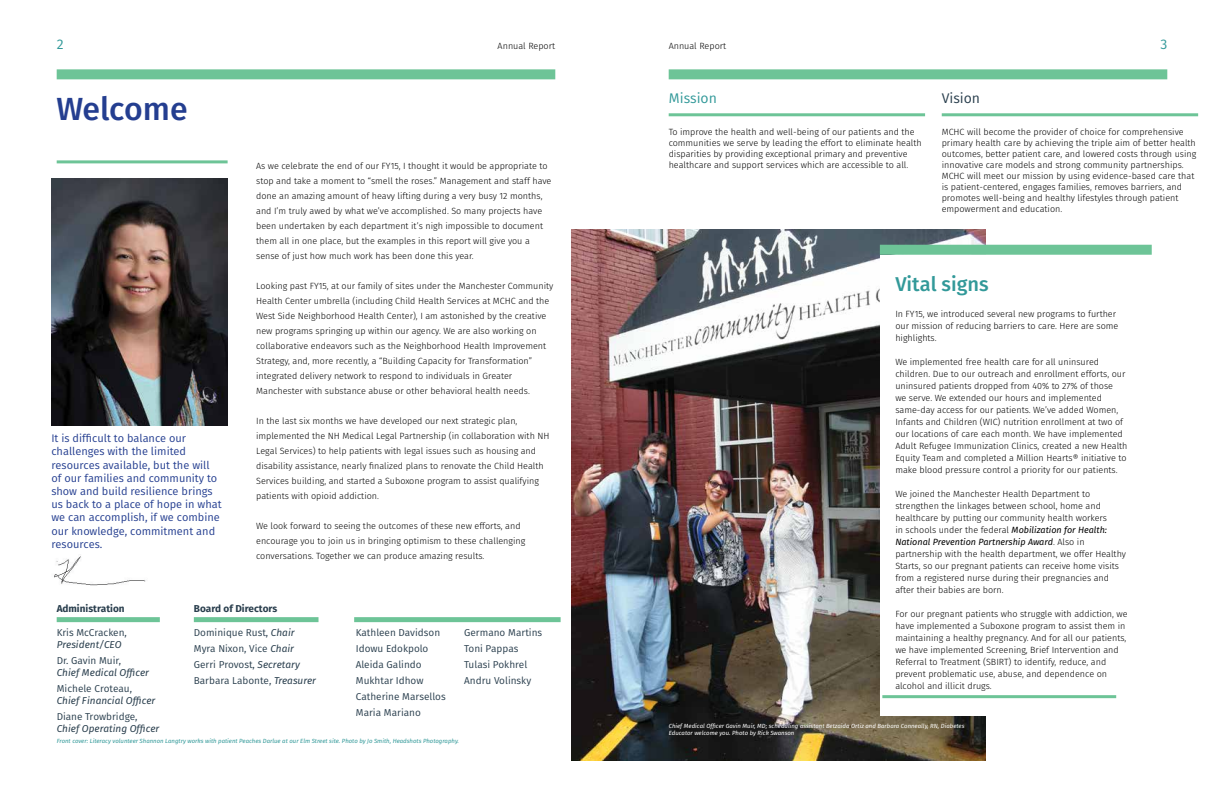
<style>
.page{position:relative;width:1224px;height:792px;background:#fff}
.page>*{position:absolute;margin:0;border:0;box-sizing:border-box;transform-origin:0 0}
.t1{font:500 32px "Fira Sans";letter-spacing:-.005em;color:#243e90}
.t2{font:500 20px "Fira Sans";color:#329999}
.t3{font:14px "Fira Sans";color:#329999}
.t4{font:14px "Fira Sans";color:#293e4d}
.t5{font:11px/13.2px "Fira Sans";color:#243e90}
.t6{font:10px/16px "Fira Sans";color:#293e4d}
.t7{font:italic 10px "Fira Sans";color:#293e4d}
.t8{font:700 10px "Fira Sans";color:#293e4d}
.t9{font:300 9px/12px "Fira Sans";color:#000}
.t10{font:italic 6px/7.2px "Fira Sans";color:#fff}
.t11{font:italic 6px "Fira Sans";color:#329999}
.s1{font-style:italic}
.s2{font-weight:400;font-style:italic}
</style>
<div class="page">
<img style="left:572px;top:230px;width:413px;height:530px">
<div style="left:880px;top:255px;width:272px;height:461px;background:#fff"></div>
<div style="left:880px;top:245px;width:272px;height:10px;background:#6dc497"></div>
<hr style="left:882px;top:695px;width:234px;height:3px;background:#6dc497">
<img style="left:51px;top:179px;width:177px;height:246px">
<img style="left:54px;top:556px;width:92px;height:30px">
<div style="left:57px;top:617px;width:103px;height:5px;background:#6dc497"></div>
<div style="left:194px;top:617px;width:125px;height:5px;background:#6dc497"></div>
<div style="left:354px;top:617px;width:207px;height:5px;background:#6dc497"></div>
<hr style="left:57px;top:160px;width:171px;height:3px;background:#6dc497">
<hr style="left:669px;top:113px;width:256px;height:3px;background:#6dc497">
<hr style="left:942px;top:113px;width:256px;height:3px;background:#6dc497">
<div style="left:57px;top:69px;width:498px;height:10px;background:#6dc497"></div>
<div style="left:669px;top:69px;width:498px;height:10px;background:#6dc497"></div>
<h3 class="t3" style="left:57px;top:34px;width:8px">2</h3>
<p class="t9" style="left:498px;top:40px;width:59px">Annual Report</p>
<p class="t9" style="left:669px;top:40px;width:59px">Annual Report</p>
<h3 class="t3" style="left:1160px;top:34px;width:8px">3</h3>
<h1 class="t1" style="left:57px;top:83px;width:133px">Welcome</h1>
<p class="t5" style="left:51px;top:432px;width:172px">It is difficult to balance our challenges with the limited resources available, but the will of our families and community to show and build resilience brings us back to a place of hope in what we can accomplish, if we combine our knowledge, commitment and resources.</p>
<p class="t9" style="left:256px;top:158px;width:297px;line-height:15px">As we celebrate the end of our FY15, I thought it would be appropriate to stop and take a moment to “smell the roses.” Management and staff have done an amazing amount of heavy lifting during a very busy 12 months, and I’m truly awed by what we’ve accomplished. So many projects have been undertaken by each department it’s nigh impossible to document them all in one place, but the examples in this report will give you a sense of just how much work has been done this year.</p>
<p class="t9" style="left:256px;top:278px;width:299px;line-height:15px">Looking past FY15, at our family of sites under the Manchester Community Health Center umbrella (including Child Health Services at MCHC and the West Side Neighborhood Health Center), I am astonished by the creative new programs springing up within our agency. We are also working on collaborative endeavors such as the Neighborhood Health Improvement Strategy, and, more recently, a “Building Capacity for Transformation” integrated delivery network to respond to individuals in Greater Manchester with substance abuse or other behavioral health needs.</p>
<p class="t9" style="left:256px;top:413px;width:295px;line-height:15px">In the last six months we have developed our next strategic plan, implemented the NH Medical Legal Partnership (in collaboration with NH Legal Services) to help patients with legal issues such as housing and disability assistance, nearly finalized plans to renovate the Child Health Services building, and started a Suboxone program to assist qualifying patients with opioid addiction.</p>
<p class="t9" style="left:256px;top:518px;width:271px;line-height:15px">We look forward to seeing the outcomes of these new efforts, and encourage you to join us in bringing optimism to these challenging conversations. Together we can produce amazing results.</p>
<p class="t8" style="left:57px;top:600px;width:69px">Administration</p>
<p class="t6" style="left:57px;top:625px;width:72px">Kris McCracken,</p>
<p class="t7" style="left:57px;top:637px;width:67px">President/CEO</p>
<p class="t6" style="left:57px;top:653px;width:66px">Dr. Gavin Muir,</p>
<p class="t7" style="left:57px;top:665px;width:94px">Chief Medical Officer</p>
<p class="t6" style="left:57px;top:681px;width:77px">Michele Croteau,</p>
<p class="t7" style="left:57px;top:693px;width:100px">Chief Financial Officer</p>
<p class="t6" style="left:57px;top:709px;width:82px">Diane Trowbridge,</p>
<p class="t7" style="left:57px;top:721px;width:104px">Chief Operating Officer</p>
<p class="t8" style="left:194px;top:600px;width:85px">Board of Directors</p>
<p class="t6" style="left:194px;top:625px;width:124px">Dominique Rust, <span class="s1">Chair<br></span>Myra Nixon, Vice <span class="s1">Chair<br></span>Gerri Provost, <span class="s1">Secretary<br></span>Barbara Labonte, <span class="s1">Treasurer</span></p>
<p class="t6" style="left:356px;top:624px;width:91px">Kathleen Davidson<br>Idowu Edokpolo<br>Aleida Galindo<br>Mukhtar Idhow<br>Catherine Marsellos<br>Maria Mariano</p>
<p class="t6" style="left:464px;top:624px;width:80px">Germano Martins<br>Toni Pappas<br>Tulasi Pokhrel<br>Andru Volinsky</p>
<p class="t11" style="left:57px;top:736px;width:404px">Front cover: Literacy volunteer Shannon Langtry works with patient Peaches Darlue at our Elm Street site. Photo by Jo Smith, Headshots Photography.</p>
<h3 class="t3" style="left:669px;top:88px;width:50px">Mission</h3>
<h3 class="t4" style="left:942px;top:88px;width:40px">Vision</h3>
<p class="t9" style="left:669px;top:126px;width:255px;line-height:11px">To improve the health and well-being of our patients and the communities we serve by leading the effort to eliminate health disparities by providing exceptional primary and preventive healthcare and support services which are accessible to all.</p>
<p class="t9" style="left:942px;top:126px;width:256px;line-height:11px">MCHC will become the provider of choice for comprehensive primary health care by achieving the triple aim of better health outcomes, better patient care, and lowered costs through using innovative care models and strong community partnerships.<br>MCHC will meet our mission by using evidence-based care that is patient-centered, engages families, removes barriers, and promotes well-being and healthy lifestyles through patient empowerment and education.</p>
<h2 class="t2" style="left:895px;top:268px;width:95px">Vital signs</h2>
<p class="t9" style="left:895px;top:308px;width:224px">In FY15, we introduced several new programs to further our mission of reducing barriers to care. Here are some highlights.</p>
<p class="t9" style="left:895px;top:356px;width:234px">We implemented free health care for all uninsured children. Due to our outreach and enrollment efforts, our uninsured patients dropped from 40% to 27% of those<br>we serve. We extended our hours and implemented same-day access for our patients. We’ve added Women, Infants and Children (WIC) nutrition enrollment at two of our locations of care each month. We have implemented Adult Refugee Immunization Clinics, created a new Health Equity Team and completed a Million Hearts® initiative to make blood pressure control a priority for our patients.</p>
<p class="t9" style="left:895px;top:488px;width:232px">We joined the Manchester Health Department to strengthen the linkages between school, home and healthcare by putting our community health workers<br>in schools under the federal <span class="s2">Mobilization for Health:<br>National Prevention Partnership Award</span>. Also in partnership with the health department, we offer Healthy Starts, so our pregnant patients can receive home visits from a registered nurse during their pregnancies and after their babies are born.</p>
<p class="t9" style="left:895px;top:608px;width:234px">For our pregnant patients who struggle with addiction, we have implemented a Suboxone program to assist them in maintaining a healthy pregnancy. And for all our patients, we have implemented Screening, Brief Intervention and Referral to Treatment (SBIRT) to identify, reduce, and prevent problematic use, abuse, and dependence on alcohol and illicit drugs.</p>
<p class="t10" style="left:669px;top:722px;width:297px">Chief Medical Officer Gavin Muir, MD; scheduling assistant Betzaida Ortiz and Barbara Conneally, RN, Diabetes<br>Educator welcome you. Photo by Rick Swanson</p>
</div>
